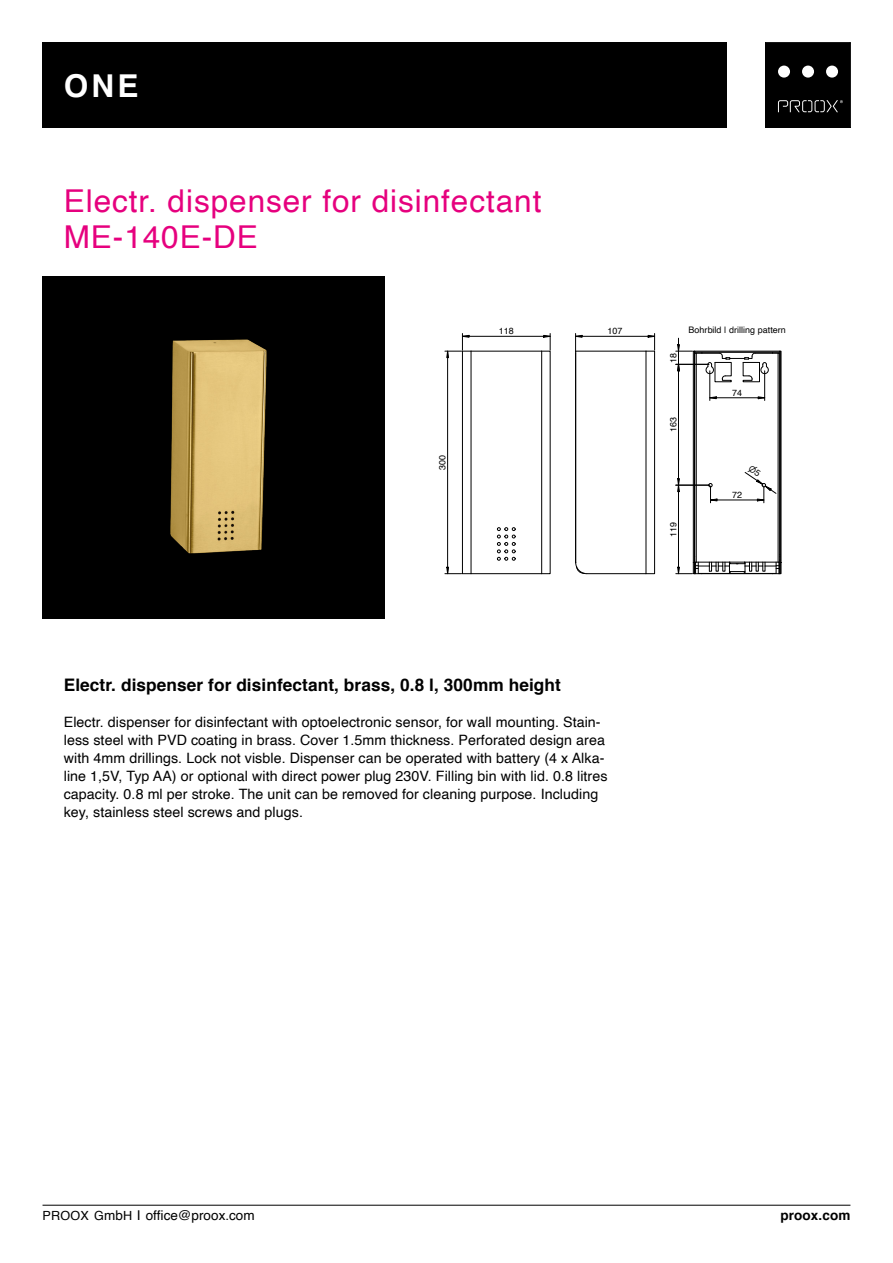
<style>
.page{position:relative;width:893px;height:1263px;background:#fff}
.page>*{position:absolute;margin:0;border:0;box-sizing:border-box;transform-origin:0 0}
.t1{font:31.5px/36px "Helvetica";letter-spacing:.03em;color:#e6007e}
.t2{font:700 31.5px "Helvetica";color:#fff}
.t3{font:700 17.25px "Helvetica";letter-spacing:.005em;color:#000}
.t4{font:14.25px/18px "Helvetica";letter-spacing:.005em;color:#000}
.t5{font:13.5px "Helvetica";color:#000}
.t6{font:700 13.5px "Helvetica";letter-spacing:.01em;color:#000}
.t7{font:9px "Helvetica";letter-spacing:.005em;color:#000}
.s1{font-size:12.6px}
</style>
<div class="page">
<hr style="left:43px;top:1205px;width:807px;height:1px;background:#000">
<div style="left:43px;top:43px;width:684px;height:85px;background:#000"></div>
<div style="left:765px;top:43px;width:85px;height:84px;background:#000"></div>
<div style="left:765px;top:43px;width:85px;height:85px;border:1px solid #000"></div>
<svg style="left:778px;top:100px;width:65px;height:12px"></svg>
<div style="left:778px;top:66px;width:12px;height:12px;background:#fff;border-radius:50%"></div>
<div style="left:826px;top:66px;width:12px;height:12px;background:#fff;border-radius:50%"></div>
<div style="left:802px;top:66px;width:12px;height:12px;background:#fff;border-radius:50%"></div>
<div style="left:43px;top:276px;width:342px;height:343px;background:#000"></div>
<hr style="left:462px;top:351px;width:1px;height:223px;background:#000">
<hr style="left:471px;top:573px;width:71px;height:1px;background:#000">
<hr style="left:471px;top:351px;width:71px;height:1px;background:#000">
<hr style="left:471px;top:351px;width:1px;height:223px;background:#000">
<svg style="left:497px;top:527px;width:19px;height:34px"></svg>
<div style="left:541px;top:351px;width:9px;height:223px;border:1px solid #000"></div>
<hr style="left:576px;top:351px;width:70px;height:1px;background:#000">
<hr style="left:587px;top:573px;width:59px;height:1px;background:#000">
<hr style="left:575px;top:351px;width:1px;height:211px;background:#000">
<div style="left:646px;top:351px;width:9px;height:223px;border:1px solid #000"></div>
<svg style="left:575px;top:561px;width:12px;height:13px"></svg>
<hr style="left:469px;top:336px;width:75px;height:1px;background:#000">
<svg style="left:543px;top:333px;width:8px;height:17px"></svg>
<hr style="left:582px;top:336px;width:66px;height:1px;background:#000">
<svg style="left:648px;top:333px;width:8px;height:17px"></svg>
<svg style="left:575px;top:333px;width:8px;height:19px"></svg>
<hr style="left:447px;top:358px;width:1px;height:209px;background:#000">
<svg style="left:445px;top:333px;width:26px;height:25px"></svg>
<svg style="left:445px;top:567px;width:26px;height:8px"></svg>
<img style="left:170px;top:339px;width:97px;height:215px">
<svg style="left:676px;top:338px;width:106px;height:237px"></svg>
<h1 class="t2" style="left:64px;top:60px;width:76px">ONE</h1>
<h1 class="t1" style="left:64px;top:184px;width:479px">Electr. dispenser for disinfectant<br>ME-140E-DE</h1>
<p class="t7" style="left:499px;top:324px;width:16px">118</p>
<p class="t7" style="left:607px;top:324px;width:17px">107</p>
<p class="t7" style="left:688px;top:323px;width:99px">Bohrbild | drilling pattern</p>
<p class="t7" style="left:435px;top:470px;width:17px;rotate:-90deg">300</p>
<p class="t3" style="left:64px;top:671px;width:499px">Electr. dispenser for disinfectant, brass, 0.8 l, 300mm height</p>
<p class="t4" style="left:64px;top:713px;width:545px">Electr. dispenser for disinfectant with optoelectronic sensor, for wall mounting. Stain&shy;less steel with PVD coating in brass. Cover 1.5mm thickness. Perforated design area with 4mm drillings. Lock not visble. Dispenser can be operated with battery (4 x Alka&shy;line 1,5V, Typ AA) or optional with direct power plug 230V. Filling bin with lid. 0.8 litres capacity. 0.8 ml per stroke. The unit can be removed for cleaning purpose. Including key, stainless steel screws and plugs.</p>
<p class="t7" style="left:666px;top:363px;width:12px;rotate:-90deg">18</p>
<p class="t7" style="left:666px;top:432px;width:17px;rotate:-90deg">163</p>
<p class="t7" style="left:666px;top:537px;width:17px;rotate:-90deg">119</p>
<p class="t7" style="left:732px;top:386px;width:12px">74</p>
<p class="t7" style="left:732px;top:488px;width:12px">72</p>
<p class="t5" style="left:43px;top:1205px;width:214px"><span class="s1">PROOX G</span>mb<span class="s1">H</span> I office@proox.com</p>
<p class="t6" style="left:780px;top:1205px;width:72px">proox.com</p>
</div>
